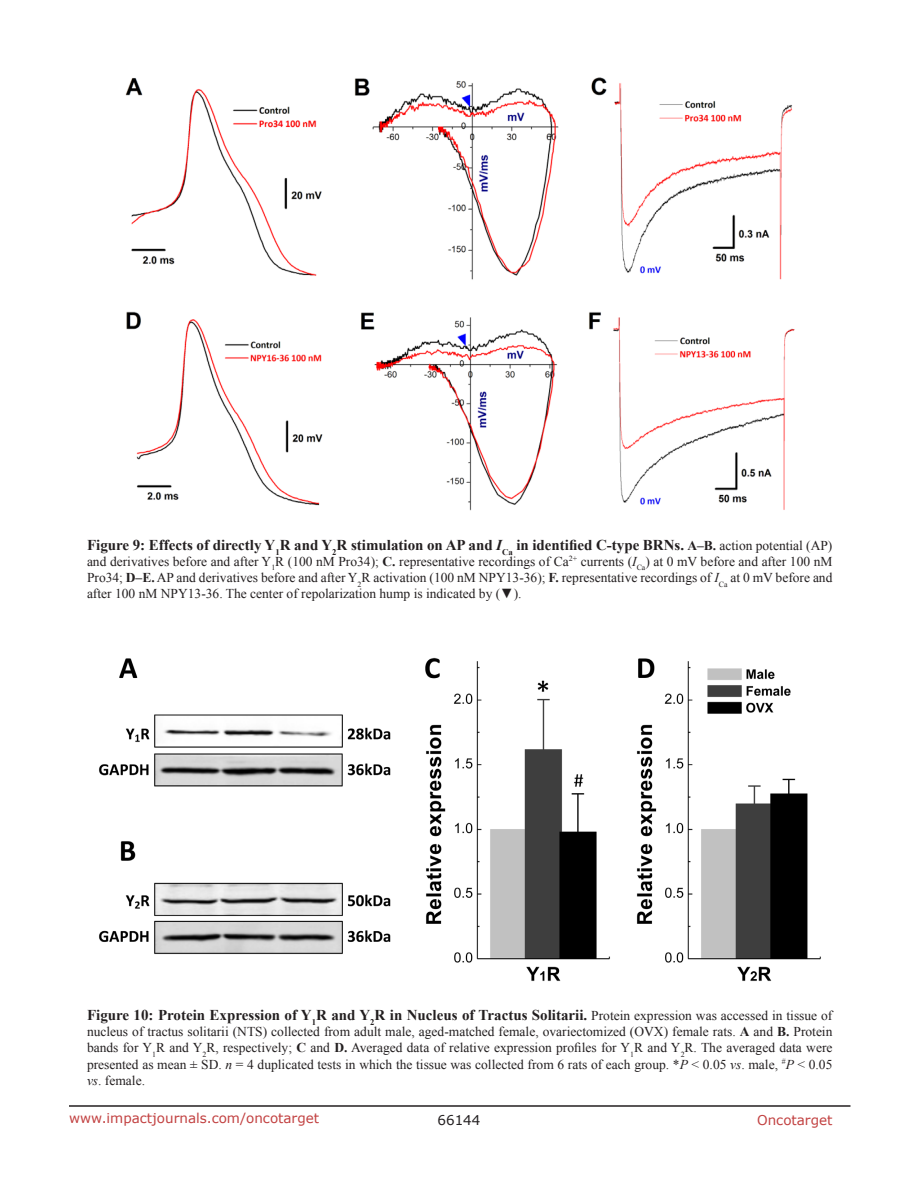
<style>
.page{position:relative;width:918px;height:1188px;background:#fff}
.page>*{position:absolute;margin:0;border:0;box-sizing:border-box;transform-origin:0 0}
.figuretext{font:700 15px "Times New Roman";color:#231f20}
.figuretext-2{font:13.5px/16.2px "Times New Roman";color:#231f20;text-align:justify}
.t1{font:13.5px "Verdana";color:#c24141}
.t2{font:13.5px "Verdana";color:#231f20}
.s1{font-style:italic}
.s2{font-size:13.5px}
.s3{font-weight:400;font-size:13.5px}
.s4{font-weight:700}
</style>
<div class="page">
<hr style="left:69px;top:1105px;width:781px;height:2px;background:#231f20">
<img style="left:125px;top:77px;width:670px;height:434px">
<img style="left:99px;top:657px;width:722px;height:324px">
<p class="figuretext" style="left:87px;top:534px;width:747px">Figure 9: Effects of directly Y<sub>1</sub>R and Y<sub>2</sub>R stimulation on AP and <span class="s1">I</span><sub>Ca</sub> in identified C-type BRNs. <span class="s2">A–B.</span> <span class="s3">action potential (AP)</span></p>
<p class="figuretext-2" style="left:87px;top:553px;width:747px">and derivatives before and after Y<sub>1</sub>R (100 nM Pro34); <span class="s4">C.</span> representative recordings of Ca<sup>2+</sup> currents (<span class="s1">I</span><sub>Ca</sub>) at 0 mV before and after 100 nM Pro34; <span class="s4">D–E.</span> AP and derivatives before and after Y<sub>2</sub>R activation (100 nM NPY13-36); <span class="s4">F.</span> representative recordings of <span class="s1">I</span><sub>Ca</sub> at 0 mV before and after 100 nM NPY13-36. The center of repolarization hump is indicated by (▼).</p>
<p class="figuretext" style="left:87px;top:1005px;width:747px">Figure 10: Protein Expression of Y<sub>1</sub>R and Y<sub>2</sub>R in Nucleus of Tractus Solitarii. <span class="s3">Protein expression was accessed in tissue of</span></p>
<p class="figuretext-2" style="left:87px;top:1023px;width:747px">nucleus of tractus solitarii (NTS) collected from adult male, aged-matched female, ovariectomized (OVX) female rats. <span class="s4">A</span> and <span class="s4">B.</span> Protein bands for Y<sub>1</sub>R and Y<sub>2</sub>R, respectively; <span class="s4">C</span> and <span class="s4">D.</span> Averaged data of relative expression profiles for Y<sub>1</sub>R and Y<sub>2</sub>R. The averaged data were presented as mean ± SD. <span class="s1">n</span> = 4 duplicated tests in which the tissue was collected from 6 rats of each group. *<span class="s1">P</span> &lt; 0.05 <span class="s1">vs</span>. male, <sup>#</sup><span class="s1">P</span> &lt; 0.05 <span class="s1">vs</span>. female.</p>
<p class="t1" style="left:69px;top:1109px;width:252px">www.impactjournals.com/oncotarget</p>
<p class="t2" style="left:438px;top:1111px;width:44px">66144</p>
<p class="t1" style="left:757px;top:1111px;width:77px">Oncotarget</p>
</div>
